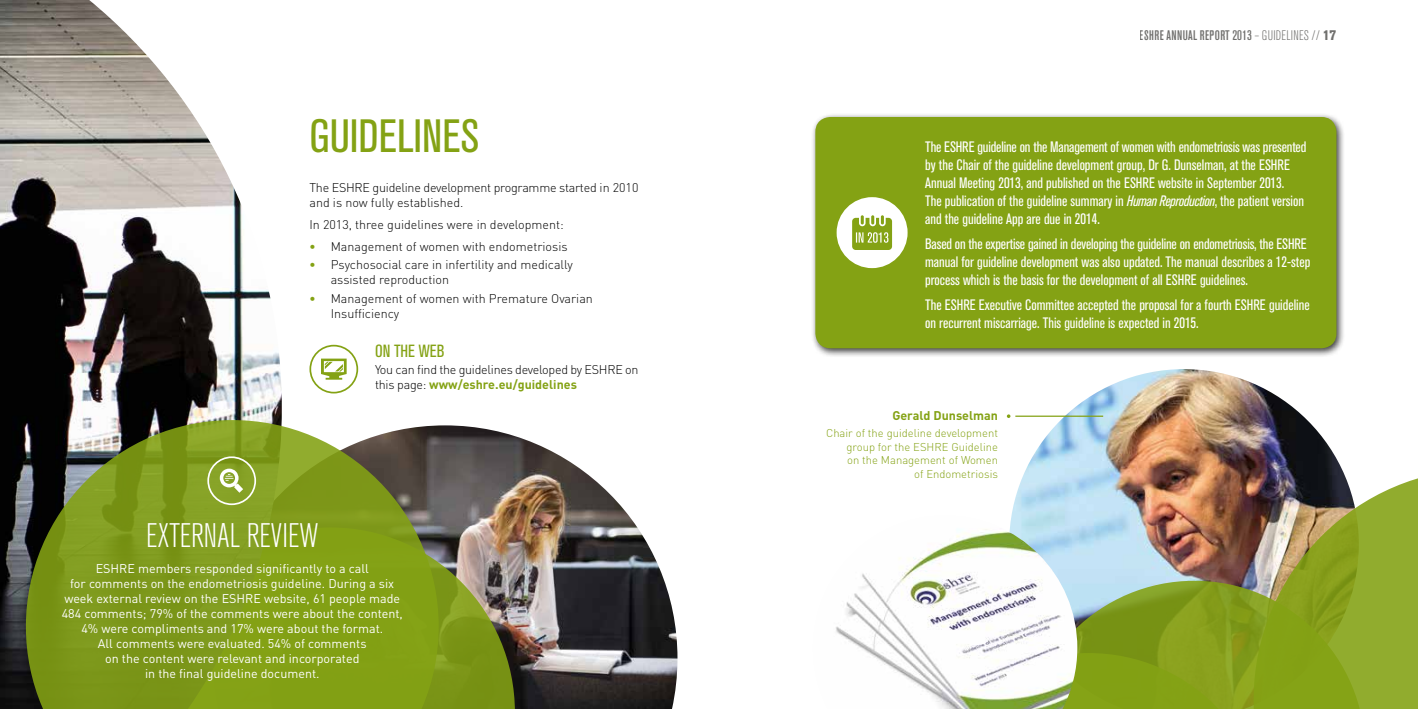
<style>
.page{position:relative;width:1418px;height:709px;background:#fff}
.page>*{position:absolute;margin:0;border:0;box-sizing:border-box;transform-origin:0 0}
.t1{font:condensed 46.25px "Akzidenz Grotesk BQ";color:#84a214}
.t2{font:300 condensed 33.75px "Akzidenz Grotesk BQ";color:#fff}
.t3{font:condensed 17.5px "Akzidenz Grotesk BQ";color:#84a214}
.t4{font:condensed 15px/18px "Akzidenz Grotesk BQ";color:#fff}
.t5{font:500 condensed 13.75px "Akzidenz Grotesk BE";letter-spacing:.03em;color:#565553}
.t6{font:12.5px/15px "DIN";color:#fff;text-align:center}
.t7{font:300 12.5px/15px "DIN";color:#000}
.t8{font:300 12.5px/15px "DIN";letter-spacing:-.02em;color:#000}
.t9{font:700 12.5px "DIN";color:#84a214}
.t10{font:300 11.25px/13.5px "DIN";color:#84a214;text-align:right}
.s1{font-weight:700;color:#84a214}
.s2{font-weight:300}
.s3{font-weight:800}
.s4{font-family:"Akzidenz Grotesk BE";font-style:italic}
</style>
<div class="page">
<img style="left:438px;top:425px;width:239px;height:284px">
<img style="left:438px;top:527px;width:77px;height:182px">
<img style="left:1010px;top:369px;width:332px;height:100px">
<img style="left:1011px;top:469px;width:406px;height:240px">
<img style="left:0;top:0;width:282px;height:709px">
<svg style="left:26px;top:420px;width:412px;height:289px;background:#7c9325"></svg>
<div style="left:207px;top:456px;width:49px;height:49px;border:2px solid #fff;border-radius:50%"></div>
<svg style="left:220px;top:468px;width:23px;height:25px"></svg>
<div style="left:811px;top:113px;width:534px;height:244px;background:#000;opacity:.75"></div>
<div style="left:815px;top:117px;width:521px;height:231px;background:#84a214;border-radius:15px"></div>
<div style="left:837px;top:198px;width:69px;height:69px;background:#fff;border-radius:50%"></div>
<div style="left:836px;top:197px;width:71px;height:71px;border:2px solid #fff;border-radius:50%"></div>
<svg style="left:852px;top:215px;width:40px;height:35px"></svg>
<div style="left:309px;top:345px;width:49px;height:48px;border:2px solid #84a214;border-radius:50%"></div>
<svg style="left:321px;top:358px;width:25px;height:22px"></svg>
<img style="left:836px;top:515px;width:241px;height:194px">
<svg style="left:1006px;top:414px;width:4px;height:4px"></svg>
<hr style="left:1015px;top:415px;width:88px;height:2px;background:#84a214">
<h1 class="t1" style="left:309px;top:110px;width:171px">GUIDELINES</h1>
<p class="t8" style="left:309px;top:179px;width:330px">The ESHRE guideline development programme started in 2010 and is now fully established.</p>
<p class="t7" style="left:309px;top:216px;width:256px">In 2013, three guidelines were in development:</p>
<p class="t7" style="left:309px;top:238px;width:260px"><span class="s1">•</span> Management of women with endometriosis</p>
<p class="t7" style="left:331px;top:257px;width:243px;text-indent:-21px"><span class="s1">•</span> Psychosocial care in infertility and medically assisted reproduction</p>
<p class="t7" style="left:331px;top:290px;width:264px;text-indent:-21px"><span class="s1">•</span> Management of women with Premature Ovarian<br>Insufficiency</p>
<p class="t3" style="left:375px;top:341px;width:71px">ON THE WEB</p>
<p class="t8" style="left:375px;top:362px;width:265px">You can find the guidelines developed by ESHRE on this page: <span class="s1">www/eshre.eu/guidelines</span></p>
<h2 class="t2" style="left:146px;top:517px;width:174px">EXTERNAL REVIEW</h2>
<p class="t6" style="left:62px;top:561px;width:342px">ESHRE members responded significantly to a call<br>for comments on the endometriosis guideline. During a six week external review on the ESHRE website, 61 people made 484 comments; 79% of the comments were about the content, 4% were compliments and 17% were about the format.<br>All comments were evaluated. 54% of comments<br>on the content were relevant and incorporated<br>in the final guideline document.</p>
<p class="t5" style="left:1139px;top:28px;width:198px">ESHRE ANNUAL REPORT 2013 <span class="s2">– GUIDELINES //</span> <span class="s3">17</span></p>
<p class="t4" style="left:925px;top:138px;width:383px">The ESHRE guideline on the Management of women with endometriosis was presented by the Chair of the guideline development group, Dr G. Dunselman, at the ESHRE Annual Meeting 2013, and published on the ESHRE website in September 2013.<br>The publication of the guideline summary in <span class="s4">Human Reproduction</span>, the patient version and the guideline App are due in 2014.</p>
<p class="t4" style="left:925px;top:235px;width:386px">Based on the expertise gained in developing the guideline on endometriosis, the ESHRE manual for guideline development was also updated. The manual describes a 12-step process which is the basis for the development of all ESHRE guidelines.</p>
<p class="t4" style="left:925px;top:296px;width:386px">The ESHRE Executive Committee accepted the proposal for a fourth ESHRE guideline on recurrent miscarriage. This guideline is expected in 2015.</p>
<p class="t9" style="left:892px;top:407px;width:107px">Gerald Dunselman</p>
<p class="t10" style="left:826px;top:426px;width:173px">Chair of the guideline development group for the ESHRE Guideline<br>on the Management of Women<br>of Endometriosis</p>
</div>
